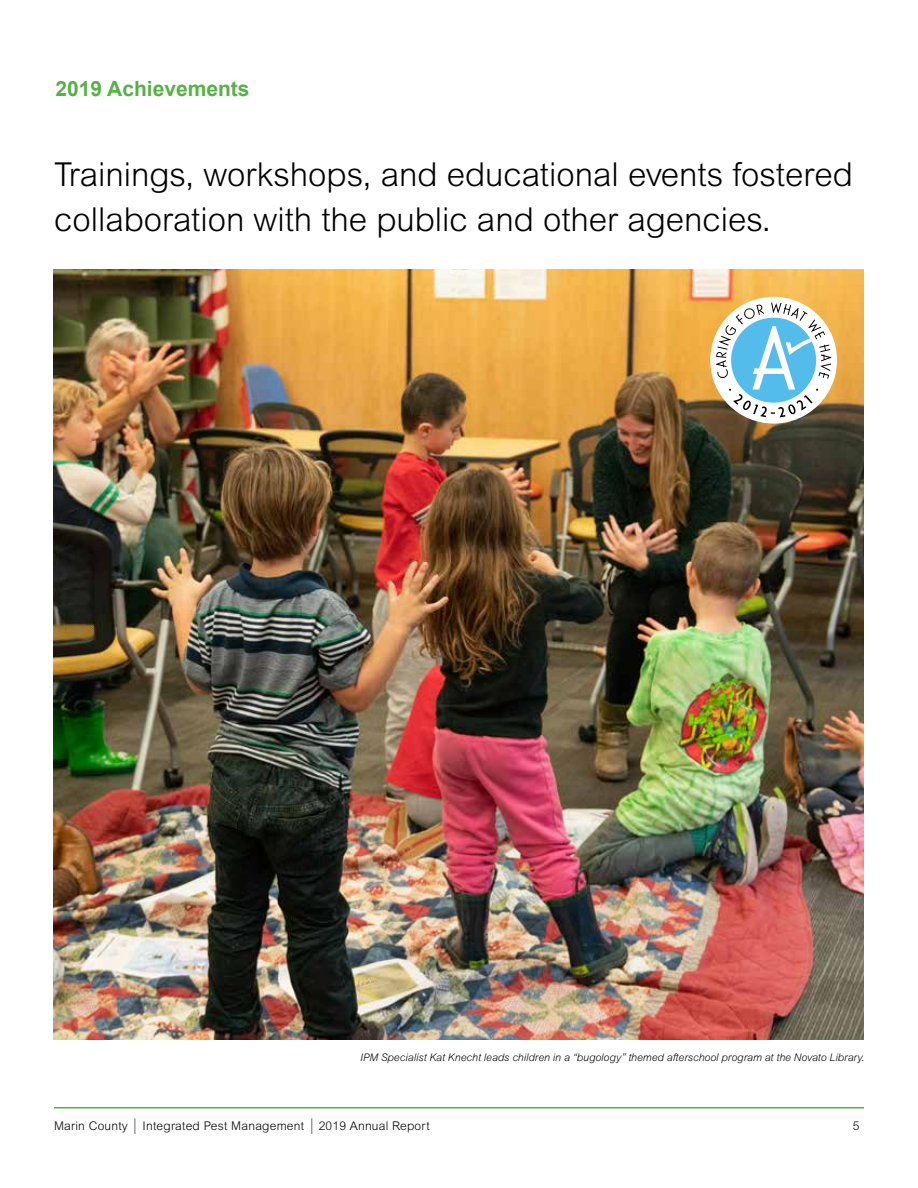
<style>
.page{position:relative;width:918px;height:1188px;background:#fff}
.page>*{position:absolute;margin:0;border:0;box-sizing:border-box;transform-origin:0 0}
.t1{font:300 33px/45px "Arial MT Std";color:#000}
.t2{font:700 21px "Arial";color:#56b146}
.t3{font:300 12px "Arial MT Std";letter-spacing:.02em;color:#000}
.t4{font:italic 300 10.5px "Arial MT Std";color:#000}
</style>
<div class="page">
<hr style="left:54px;top:1107px;width:810px;height:1px;background:#56b146">
<svg style="left:135px;top:1118px;width:1px;height:16px"></svg>
<svg style="left:312px;top:1118px;width:1px;height:16px"></svg>
<img style="left:53px;top:270px;width:811px;height:770px">
<div style="left:710px;top:297px;width:127px;height:127px;background:#fff;border-radius:50%"></div>
<svg style="left:716px;top:303px;width:115px;height:114px"></svg>
<p class="t2" style="left:56px;top:75px;width:196px">2019 Achievements</p>
<p class="t1" style="left:54px;top:152px;width:800px">Trainings, workshops, and educational events fostered collaboration with the public and other agencies.</p>
<p class="t4" style="left:360px;top:1051px;width:505px">IPM Specialist Kat Knecht leads children in a “bugology” themed afterschool program at the Novato Library.</p>
<p class="t3" style="left:54px;top:1119px;width:377px">Marin County Integrated Pest Management 2019 Annual Report</p>
<p class="t3" style="left:853px;top:1119px;width:8px">5</p>
</div>
